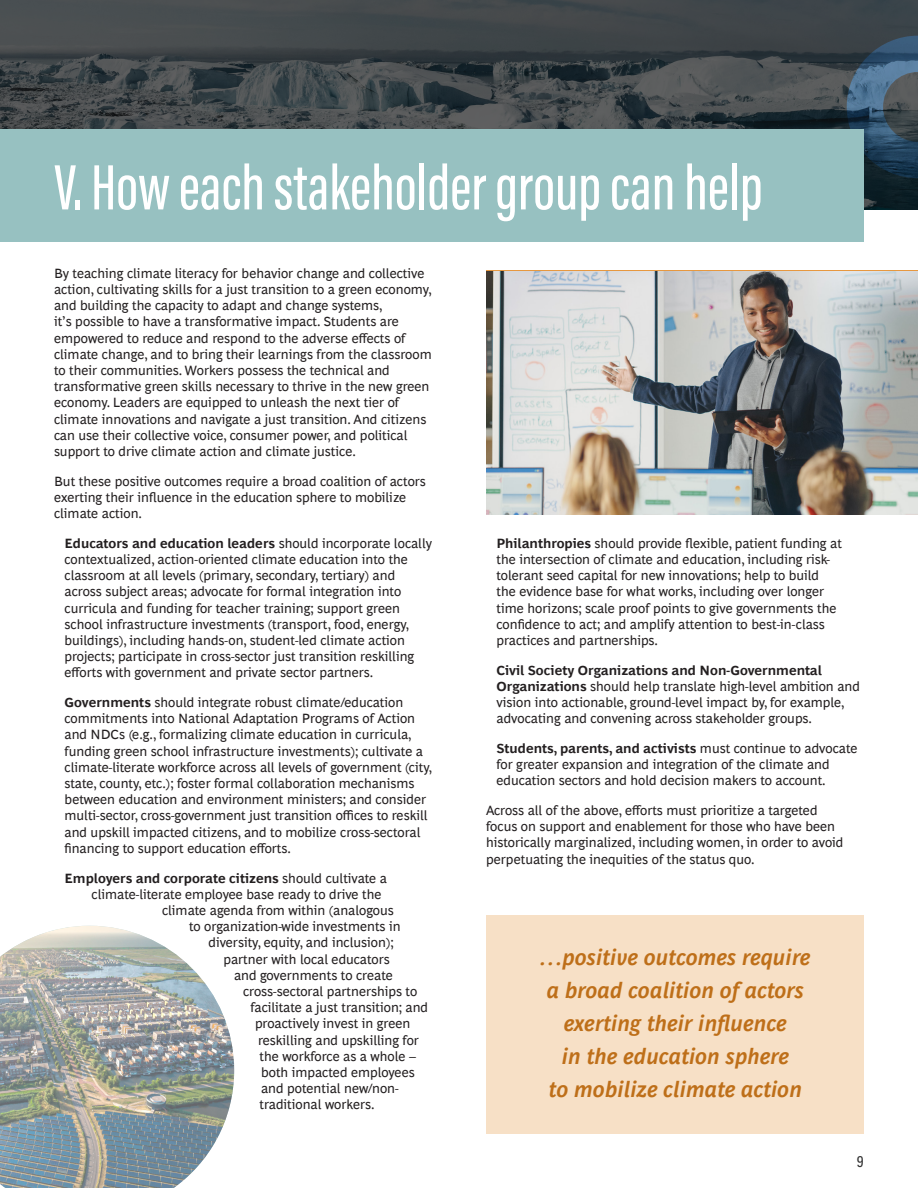
<style>
.page{position:relative;width:918px;height:1188px;background:#fff}
.page>*{position:absolute;margin:0;border:0;box-sizing:border-box;transform-origin:0 0}
.t1{font:66px "Acumin Variable Concept";color:#fff}
.Body_copy{font:italic 700 22.5px/33px "Henderson BCG Sans";color:#be6f19;text-align:center}
.t2{font:16.5px "Acumin Variable Concept";color:#333}
.Body_copy-2{font:13.5px/16.2px "Henderson BCG Sans";color:#231f20}
.Body_copy-3{font:700 13.5px "Henderson BCG Sans";color:#231f20}
.s1{font-weight:700}
.s2{font-weight:400}
</style>
<div class="page">
<svg style="left:0;top:0;width:918px;height:210px;background:#404649"></svg>
<img style="left:0;top:926px;width:234px;height:262px">
<img style="left:486px;top:271px;width:432px;height:243px">
<div style="left:486px;top:916px;width:378px;height:218px;background:#f7e0c6"></div>
<svg style="left:847px;top:36px;width:71px;height:142px;background:#385064"></svg>
<div style="left:0;top:129px;width:864px;height:112px;background:#97c1c1"></div>
<p class="t1" style="left:54px;top:141px;width:710px">V. How each stakeholder group can help</p>
<p class="Body_copy-2" style="left:54px;top:264px;width:379px">By teaching climate literacy for behavior change and collective action, cultivating skills for a just transition to a green economy, and building the capacity to adapt and change systems,<br>it’s possible to have a transformative impact. Students are empowered to reduce and respond to the adverse effects of climate change, and to bring their learnings from the classroom to their communities. Workers possess the technical and transformative green skills necessary to thrive in the new green economy. Leaders are equipped to unleash the next tier of climate innovations and navigate a just transition. And citizens can use their collective voice, consumer power, and political support to drive climate action and climate justice.</p>
<p class="Body_copy-2" style="left:54px;top:472px;width:373px">But these positive outcomes require a broad coalition of actors exerting their influence in the education sphere to mobilize climate action.</p>
<p class="Body_copy-2" style="left:65px;top:534px;width:369px"><span class="s1">Educators and education leaders</span> should incorporate locally contextualized, action-oriented climate education into the classroom at all levels (primary, secondary, tertiary) and across subject areas; advocate for formal integration into curricula and funding for teacher training; support green school infrastructure investments (transport, food, energy, buildings), including hands-on, student-led climate action projects; participate in cross-sector just transition reskilling efforts with government and private sector partners.</p>
<p class="Body_copy-2" style="left:65px;top:693px;width:369px"><span class="s1">Governments</span> should integrate robust climate/education commitments into National Adaptation Programs of Action and NDCs (e.g., formalizing climate education in curricula, funding green school infrastructure investments); cultivate a climate-literate workforce across all levels of government (city, state, county, etc.); foster formal collaboration mechanisms between education and environment ministers; and consider multi-sector, cross-government just transition offices to reskill and upskill impacted citizens, and to mobilize cross-sectoral financing to support education efforts.</p>
<p class="Body_copy-3" style="left:65px;top:868px;width:324px">Employers and corporate citizens <span class="s2">should cultivate a</span></p>
<p class="Body_copy-2" style="left:92px;top:885px;width:292px">climate-literate employee base ready to drive the</p>
<p class="Body_copy-2" style="left:162px;top:901px;width:233px">climate agenda from within (analogous</p>
<p class="Body_copy-2" style="left:189px;top:917px;width:213px">to organization-wide investments in</p>
<p class="Body_copy-2" style="left:208px;top:934px;width:187px">diversity, equity, and inclusion);</p>
<p class="Body_copy-2" style="left:224px;top:950px;width:168px">partner with local educators</p>
<p class="Body_copy-2" style="left:234px;top:966px;width:160px">and governments to create</p>
<p class="Body_copy-2" style="left:243px;top:982px;width:176px">cross-sectoral partnerships to</p>
<p class="Body_copy-2" style="left:250px;top:998px;width:179px">facilitate a just transition; and</p>
<p class="Body_copy-2" style="left:255px;top:1015px;width:157px">proactively invest in green</p>
<p class="Body_copy-2" style="left:258px;top:1031px;width:162px">reskilling and upskilling for</p>
<p class="Body_copy-2" style="left:260px;top:1047px;width:158px">the workforce as a whole –</p>
<p class="Body_copy-2" style="left:261px;top:1063px;width:155px">both impacted employees</p>
<p class="Body_copy-2" style="left:261px;top:1079px;width:139px">and potential new/non-</p>
<p class="Body_copy-2" style="left:260px;top:1096px;width:117px">traditional workers.</p>
<p class="Body_copy-2" style="left:497px;top:534px;width:347px"><span class="s1">Philanthropies</span> should provide flexible, patient funding at the intersection of climate and education, including risk&shy;tolerant seed capital for new innovations; help to build<br>the evidence base for what works, including over longer time horizons; scale proof points to give governments the confidence to act; and amplify attention to best-in-class practices and partnerships.</p>
<p class="Body_copy-2" style="left:497px;top:661px;width:365px"><span class="s1">Civil Society Organizations and Non-Governmental Organizations</span> should help translate high-level ambition and vision into actionable, ground-level impact by, for example, advocating and convening across stakeholder groups.</p>
<p class="Body_copy-2" style="left:497px;top:739px;width:363px"><span class="s1">Students, parents, and activists</span> must continue to advocate for greater expansion and integration of the climate and education sectors and hold decision makers to account.</p>
<p class="Body_copy-2" style="left:486px;top:801px;width:359px">Across all of the above, efforts must prioritize a targeted focus on support and enablement for those who have been historically marginalized, including women, in order to avoid perpetuating the inequities of the status quo.</p>
<p class="Body_copy" style="left:540px;top:939px;width:272px">…positive outcomes require a broad coalition of actors exerting their influence<br>in the education sphere<br>to mobilize climate action</p>
<p class="t2" style="left:857px;top:1150px;width:8px">9</p>
</div>
